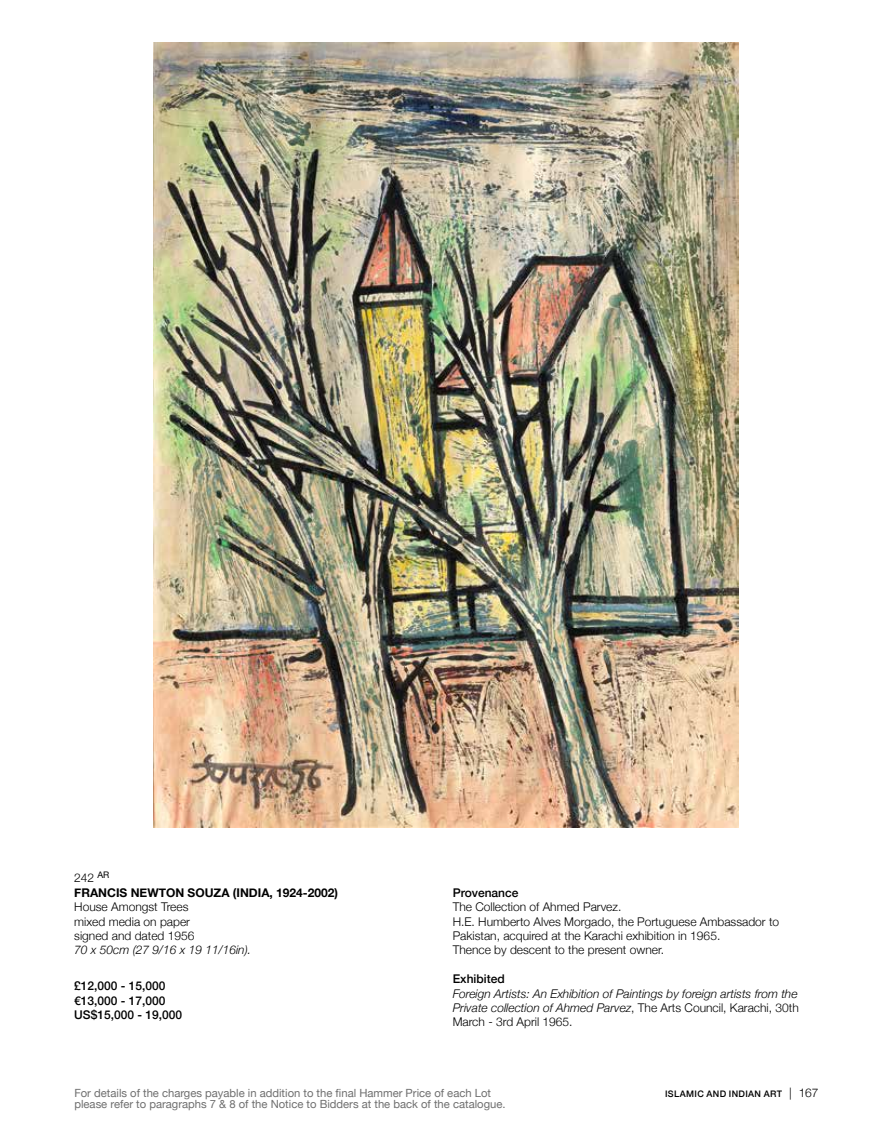
<style>
.page{position:relative;width:893px;height:1127px;background:#fff}
.page>*{position:absolute;margin:0;border:0;box-sizing:border-box;transform-origin:0 0}
.t1{font:300 12px/14.4px "Helvetica Neue";color:#000}
.t2{font:italic 300 12px/14.4px "Helvetica Neue";color:#000;text-align:justify}
.t3{font:500 12px/14.4px "Helvetica Neue";color:#000}
.t4{font:700 12px/14.4px "Helvetica Neue";color:#000}
.t5{font:11.25px/10.5px "Helvetica Neue";color:#6f6f6f}
.t6{font:500 9px "Helvetica Neue";letter-spacing:.04em;color:#000}
.s1{font-weight:300}
.s2{font-style:normal}
.s3{font-weight:300;font-size:12px}
</style>
<div class="page">
<img style="left:154px;top:43px;width:585px;height:784px">
<p class="t4" style="left:74px;top:871px;width:265px"><span class="s1">242</span> <sup>AR<br></sup>FRANCIS NEWTON SOUZA (INDIA, 1924-2002)</p>
<p class="t1" style="left:74px;top:899px;width:122px">House Amongst Trees mixed media on paper signed and dated 1956</p>
<p class="t2" style="left:74px;top:942px;width:178px">70 x 50cm (27 9/16 x 19 11/16in).</p>
<p class="t3" style="left:74px;top:978px;width:109px">£12,000 - 15,000 €13,000 - 17,000<br>US$15,000 - 19,000</p>
<p class="t3" style="left:453px;top:884px;width:67px">Provenance</p>
<p class="t1" style="left:453px;top:899px;width:328px">The Collection of Ahmed Parvez.<br>H.E. Humberto Alves Morgado, the Portuguese Ambassador to Pakistan, acquired at the Karachi exhibition in 1965.<br>Thence by descent to the present owner.</p>
<p class="t3" style="left:453px;top:971px;width:54px">Exhibited</p>
<p class="t2" style="left:453px;top:985px;width:348px">Foreign Artists: An Exhibition of Paintings by foreign artists from the Private collection of Ahmed Parvez<span class="s2">, The Arts Council, Karachi, 30th March - 3rd April 1965.</span></p>
<p class="t5" style="left:74px;top:1088px;width:433px">For details of the charges payable in addition to the final Hammer Price of each Lot please refer to paragraphs 7 &amp; 8 of the Notice to Bidders at the back of the catalogue.</p>
<p class="t6" style="left:665px;top:1087px;width:155px">ISLAMIC AND INDIAN ART <span class="s3">| 167</span></p>
</div>
